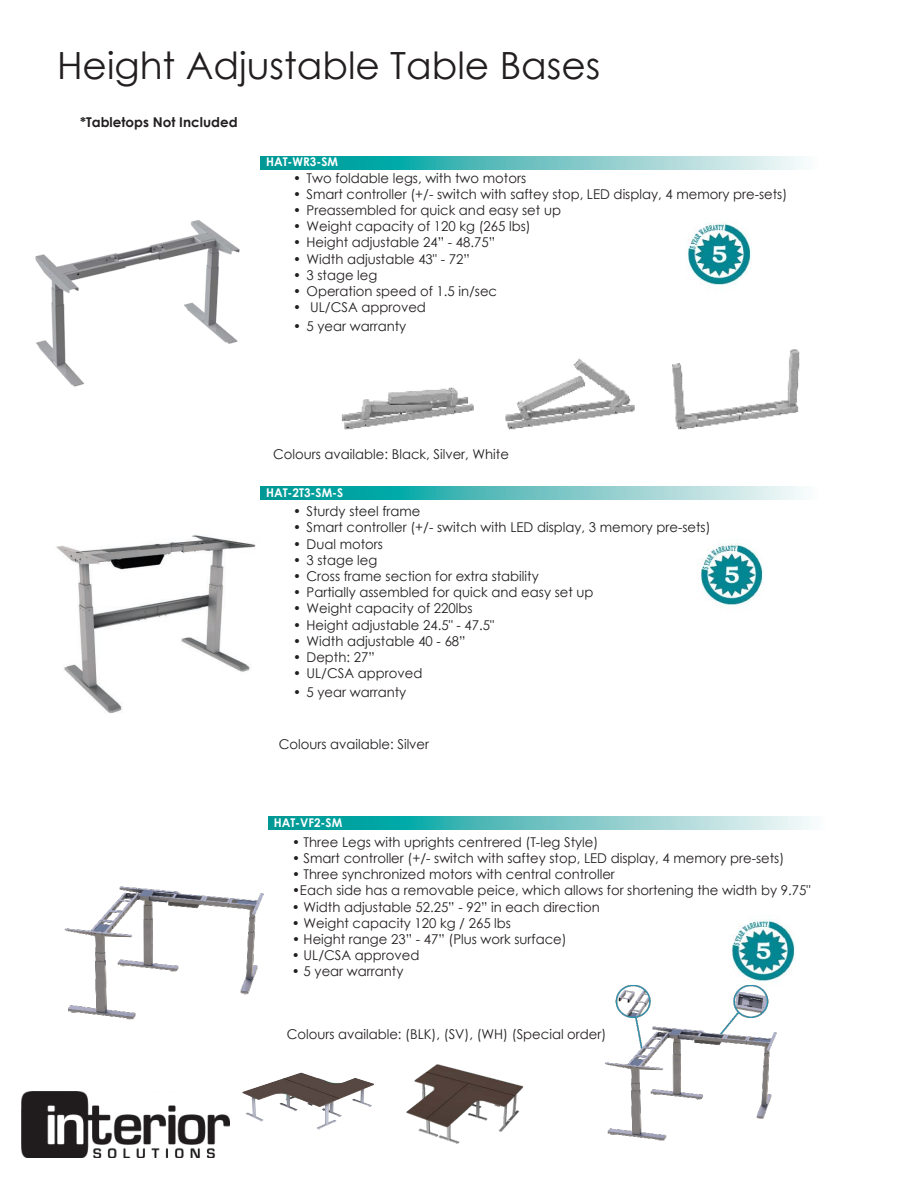
<style>
.page{position:relative;width:918px;height:1188px;background:#fff}
.page>*{position:absolute;margin:0;border:0;box-sizing:border-box;transform-origin:0 0}
.t1{font:37.5px "Century Gothic";color:#231f20}
.t2{font:13.5px "Century Gothic";color:#231f20}
.t3{font:700 13.5px "Century Gothic";color:#231f20}
.t4{font:700 12px "Century Gothic";color:#fff}
</style>
<div class="page">
<img style="left:56px;top:535px;width:200px;height:178px">
<svg style="left:261px;top:486px;width:541px;height:14px;background:#67c2c2"></svg>
<img style="left:701px;top:544px;width:63px;height:61px">
<img style="left:64px;top:886px;width:200px;height:134px">
<svg style="left:268px;top:816px;width:542px;height:14px;background:#67c2c2"></svg>
<img style="left:732px;top:919px;width:64px;height:59px">
<img style="left:35px;top:220px;width:205px;height:167px">
<svg style="left:261px;top:156px;width:541px;height:14px;background:#67c2c2"></svg>
<img style="left:688px;top:222px;width:63px;height:63px">
<img style="left:341px;top:349px;width:459px;height:81px">
<img style="left:605px;top:978px;width:172px;height:163px">
<img style="left:242px;top:1072px;width:133px;height:58px">
<img style="left:406px;top:1064px;width:118px;height:80px">
<div style="left:680px;top:1135px;width:223px;height:38px;background:#fff"></div>
<img style="left:22px;top:1092px;width:208px;height:66px">
<h1 class="t1" style="left:57px;top:39px;width:545px">Height Adjustable Table Bases</h1>
<p class="t3" style="left:80px;top:112px;width:159px">*Tabletops Not Included</p>
<p class="t4" style="left:266px;top:153px;width:74px">HAT-WR3-SM</p>
<p class="t2" style="left:293px;top:168px;width:235px">• Two foldable legs, with two motors</p>
<p class="t2" style="left:293px;top:184px;width:496px">• Smart controller (+/- switch with saftey stop, LED display, 4 memory pre-sets)</p>
<p class="t2" style="left:293px;top:201px;width:269px">• Preassembled for quick and easy set up</p>
<p class="t2" style="left:293px;top:217px;width:239px">• Weight capacity of 120 kg (265 lbs)</p>
<p class="t2" style="left:293px;top:233px;width:204px">• Height adjustable 24” - 48.75”</p>
<p class="t2" style="left:293px;top:249px;width:178px">• Width adjustable 43" - 72”</p>
<p class="t2" style="left:293px;top:265px;width:86px">• 3 stage leg</p>
<p class="t2" style="left:293px;top:282px;width:206px">• Operation speed of 1.5 in/sec</p>
<p class="t2" style="left:293px;top:298px;width:134px">• UL/CSA approved</p>
<p class="t2" style="left:293px;top:317px;width:115px">• 5 year warranty</p>
<p class="t2" style="left:273px;top:444px;width:237px">Colours available: Black, Silver, White</p>
<p class="t4" style="left:266px;top:483px;width:79px">HAT-2T3-SM-S</p>
<p class="t2" style="left:293px;top:502px;width:129px">• Sturdy steel frame</p>
<p class="t2" style="left:293px;top:518px;width:419px">• Smart controller (+/- switch with LED display, 3 memory pre-sets)</p>
<p class="t2" style="left:293px;top:534px;width:91px">• Dual motors</p>
<p class="t2" style="left:293px;top:550px;width:86px">• 3 stage leg</p>
<p class="t2" style="left:293px;top:567px;width:247px">• Cross frame section for extra stability</p>
<p class="t2" style="left:293px;top:583px;width:302px">• Partially assembled for quick and easy set up</p>
<p class="t2" style="left:293px;top:599px;width:181px">• Weight capacity of 220lbs</p>
<p class="t2" style="left:293px;top:615px;width:203px">• Height adjustable 24.5" - 47.5"</p>
<p class="t2" style="left:293px;top:631px;width:174px">• Width adjustable 40 - 68”</p>
<p class="t2" style="left:293px;top:648px;width:83px">• Depth: 27”</p>
<p class="t2" style="left:293px;top:664px;width:131px">• UL/CSA approved</p>
<p class="t2" style="left:293px;top:683px;width:115px">• 5 year warranty</p>
<p class="t2" style="left:279px;top:735px;width:152px">Colours available: Silver</p>
<p class="t4" style="left:274px;top:814px;width:70px">HAT-VF2-SM</p>
<p class="t2" style="left:292px;top:832px;width:308px">• Three Legs with uprights centrered (T-leg Style)</p>
<p class="t2" style="left:292px;top:849px;width:494px">• Smart controller (+/- switch with saftey stop, LED display, 4 memory pre-sets)</p>
<p class="t2" style="left:292px;top:865px;width:324px">• Three synchronized motors with central controller</p>
<p class="t2" style="left:292px;top:881px;width:520px">•Each side has a removable peice, which allows for shortening the width by 9.75"</p>
<p class="t2" style="left:292px;top:897px;width:309px">• Width adjustable 52.25” - 92” in each direction</p>
<p class="t2" style="left:292px;top:913px;width:221px">• Weight capacity 120 kg / 265 lbs</p>
<p class="t2" style="left:292px;top:930px;width:276px">• Height range 23” - 47” (Plus work surface)</p>
<p class="t2" style="left:292px;top:946px;width:129px">• UL/CSA approved</p>
<p class="t2" style="left:292px;top:962px;width:113px">• 5 year warranty</p>
<p class="t2" style="left:287px;top:1025px;width:321px">Colours available: (BLK), (SV), (WH) (Special order)</p>
</div>
